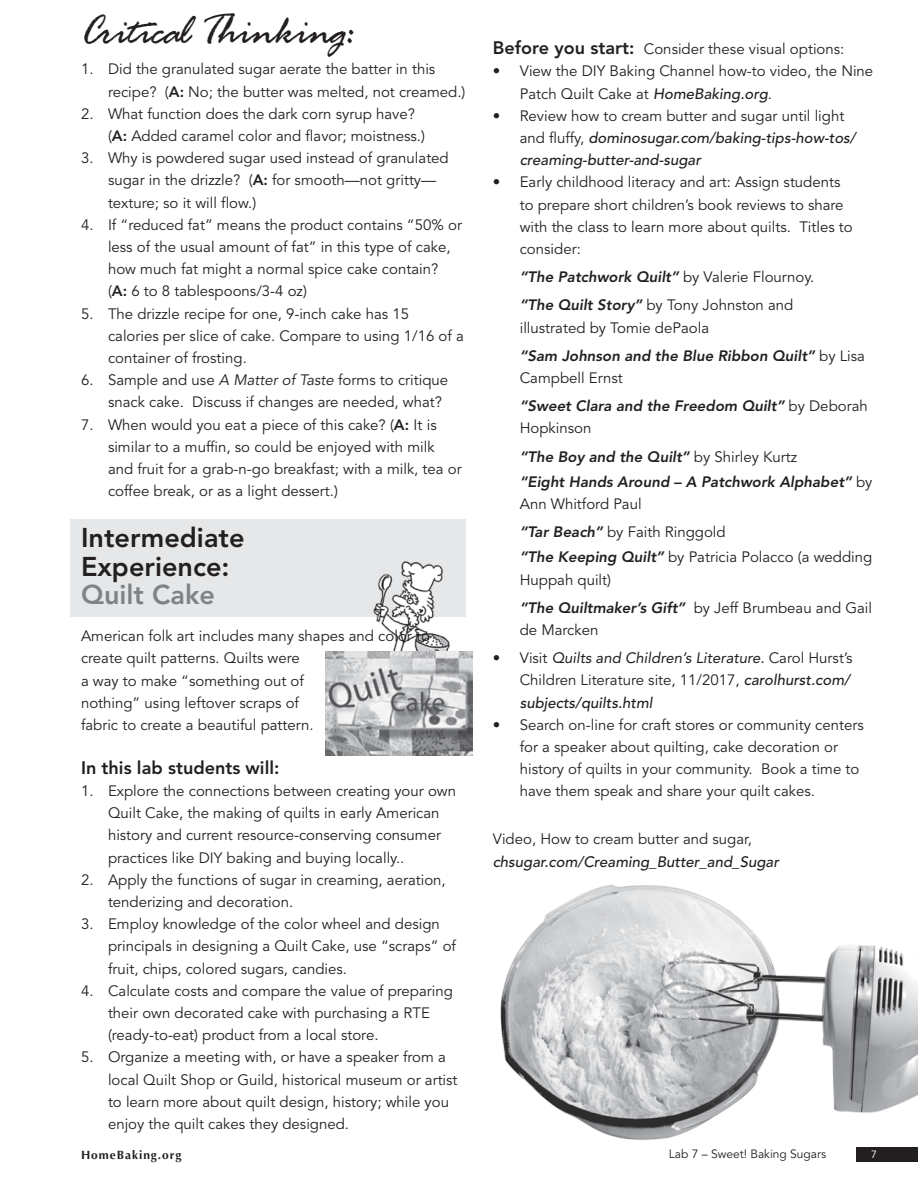
<style>
.page{position:relative;width:918px;height:1188px;background:#fff}
.page>*{position:absolute;margin:0;border:0;box-sizing:border-box;transform-origin:0 0}
.t1{font:45px "Rage Italic Plain";color:#231f20}
.t2{font:800 27px/28.5px "Avenir";color:#231f20}
.t3{font:800 27px "Avenir";color:#808285}
.t4{font:800 18px "Avenir";color:#231f20}
.t5{font:15px/22.2px "Avenir";color:#231f20}
.t6{font:italic 800 15px/28.2px "Avenir";color:#231f20}
.t7{font:italic 500 15px/22.2px "Avenir";color:#231f20}
.t8{font:12px "Avenir";color:#231f20}
.t9{font:700 12px "Optima";letter-spacing:.08em;color:#231f20}
.t10{font:10.5px "Avenir";color:#fff}
.s1{font-weight:800}
.s2{font-style:italic}
.s3{font-weight:800;font-size:18px}
.s4{font-weight:500;font-style:italic}
.s5{font-weight:400;font-style:normal}
.s6{font-weight:800;font-style:italic}
</style>
<div class="page">
<div style="left:856px;top:1148px;width:62px;height:14px;background:#231f20"></div>
<img style="left:500px;top:884px;width:418px;height:256px">
<div style="left:71px;top:519px;width:395px;height:97px;background:#e6e7e8"></div>
<img style="left:367px;top:560px;width:97px;height:91px">
<img style="left:325px;top:651px;width:147px;height:104px">
<h1 class="t1" style="left:81px;top:4px;width:277px">Critical Thinking:</h1>
<p class="t5" style="left:108px;top:59px;width:359px;text-indent:-27px">1. Did the granulated sugar aerate the batter in this recipe? (<span class="s1">A:</span> No; the butter was melted, not creamed.)</p>
<p class="t5" style="left:108px;top:103px;width:318px;text-indent:-27px">2. What function does the dark corn syrup have? (<span class="s1">A:</span> Added caramel color and flavor; moistness.)</p>
<p class="t5" style="left:108px;top:147px;width:342px;text-indent:-27px">3. Why is powdered sugar used instead of granulated sugar in the drizzle? (<span class="s1">A:</span> for smooth—not gritty— texture; so it will flow.)</p>
<p class="t5" style="left:108px;top:214px;width:356px;text-indent:-27px">4. If “reduced fat” means the product contains “50% or less of the usual amount of fat” in this type of cake, how much fat might a normal spice cake contain?<br>(<span class="s1">A:</span> 6 to 8 tablespoons/3-4 oz)</p>
<p class="t5" style="left:108px;top:303px;width:357px;text-indent:-27px">5. The drizzle recipe for one, 9-inch cake has 15<br>calories per slice of cake. Compare to using 1/16 of a container of frosting.</p>
<p class="t5" style="left:108px;top:369px;width:342px;text-indent:-27px">6. Sample and use <span class="s2">A Matter of Taste</span> forms to critique snack cake. Discuss if changes are needed, what?</p>
<p class="t5" style="left:108px;top:414px;width:355px;text-indent:-27px">7. When would you eat a piece of this cake? (<span class="s1">A:</span> It is similar to a muffin, so could be enjoyed with milk and fruit for a grab-n-go breakfast; with a milk, tea or coffee break, or as a light dessert.)</p>
<h2 class="t2" style="left:81px;top:523px;width:165px">Intermediate<br>Experience:</h2>
<h2 class="t3" style="left:81px;top:579px;width:136px">Quilt Cake</h2>
<p class="t5" style="left:81px;top:625px;width:350px">American folk art includes many shapes and color to create quilt patterns. Quilts were<br>a way to make “something out of<br>nothing” using leftover scraps of<br>fabric to create a beautiful pattern.</p>
<p class="t4" style="left:81px;top:757px;width:200px">In this lab students will:</p>
<p class="t5" style="left:108px;top:780px;width:350px;text-indent:-27px">1. Explore the connections between creating your own Quilt Cake, the making of quilts in early American history and current resource-conserving consumer practices like DIY baking and buying locally..</p>
<p class="t5" style="left:108px;top:869px;width:339px;text-indent:-27px">2. Apply the functions of sugar in creaming, aeration, tenderizing and decoration.</p>
<p class="t5" style="left:108px;top:913px;width:350px;text-indent:-27px">3. Employ knowledge of the color wheel and design principals in designing a Quilt Cake, use “scraps” of fruit, chips, colored sugars, candies.</p>
<p class="t5" style="left:108px;top:980px;width:347px;text-indent:-27px">4. Calculate costs and compare the value of preparing their own decorated cake with purchasing a RTE (ready-to-eat) product from a local store.</p>
<p class="t5" style="left:108px;top:1047px;width:351px;text-indent:-27px">5. Organize a meeting with, or have a speaker from a local Quilt Shop or Guild, historical museum or artist to learn more about quilt design, history; while you enjoy the quilt cakes they designed.</p>
<p class="t5" style="left:493px;top:38px;width:353px"><span class="s3">Before you start:</span> Consider these visual options:</p>
<p class="t5" style="left:520px;top:61px;width:355px;text-indent:-27px">• View the DIY Baking Channel how-to video, the Nine<br>Patch Quilt Cake at <span class="s4">HomeBaking.org</span>.</p>
<p class="t7" style="left:520px;top:105px;width:338px;text-indent:-27px"><span class="s5">• Review how to cream butter and sugar until light and fluffy,</span> dominosugar.com/baking-tips-how-tos/ creaming-butter-and-sugar</p>
<p class="t5" style="left:520px;top:172px;width:335px;text-indent:-27px">• Early childhood literacy and art: Assign students to prepare short children’s book reviews to share with the class to learn more about quilts. Titles to consider:</p>
<p class="t5" style="left:520px;top:263px;width:296px;line-height:28.2px"><span class="s6">“The Patchwork Quilt”</span> by Valerie Flournoy. <span class="s6">“The Quilt Story”</span> by Tony Johnston and</p>
<p class="t6" style="left:520px;top:313px;width:347px"><span class="s5">illustrated by Tomie dePaola<br></span>“Sam Johnson and the Blue Ribbon Quilt” <span class="s5">by Lisa</span></p>
<p class="t6" style="left:520px;top:364px;width:350px"><span class="s5">Campbell Ernst<br></span>“Sweet Clara and the Freedom Quilt” <span class="s5">by Deborah</span></p>
<p class="t5" style="left:520px;top:415px;width:279px;line-height:28.2px">Hopkinson<br><span class="s6">“The Boy and the Quilt”</span> by Shirley Kurtz</p>
<p class="t6" style="left:520px;top:470px;width:354px;line-height:22.2px">“Eight Hands Around – A Patchwork Alphabet” <span class="s5">by<br>Ann Whitford Paul</span></p>
<p class="t5" style="left:520px;top:520px;width:354px;line-height:25.2px"><span class="s6">“Tar Beach”</span> by Faith Ringgold<br><span class="s6">“The Keeping Quilt”</span> by Patricia Polacco (a wedding</p>
<p class="t5" style="left:520px;top:566px;width:354px;line-height:28.2px">Huppah quilt)<br><span class="s6">“The Quiltmaker’s Gift”</span> by Jeff Brumbeau and Gail</p>
<p class="t5" style="left:520px;top:619px;width:80px">de Marcken</p>
<p class="t5" style="left:520px;top:647px;width:334px;text-indent:-27px">• Visit <span class="s2">Quilts and Children’s Literature.</span> Carol Hurst’s<br>Children Literature site, 11/2017, <span class="s4">carolhurst.com/ subjects/quilts.html</span></p>
<p class="t5" style="left:520px;top:714px;width:346px;text-indent:-27px">• Search on-line for craft stores or community centers for a speaker about quilting, cake decoration or history of quilts in your community. Book a time to have them speak and share your quilt cakes.</p>
<p class="t5" style="left:493px;top:829px;width:261px">Video, How to cream butter and sugar,</p>
<p class="t7" style="left:493px;top:851px;width:288px">chsugar.com/Creaming_Butter_and_Sugar</p>
<p class="t9" style="left:81px;top:1148px;width:102px">HomeBaking.org</p>
<p class="t8" style="left:669px;top:1147px;width:159px">Lab 7 – Sweet! Baking Sugars</p>
<p class="t10" style="left:871px;top:1149px;width:7px">7</p>
</div>
